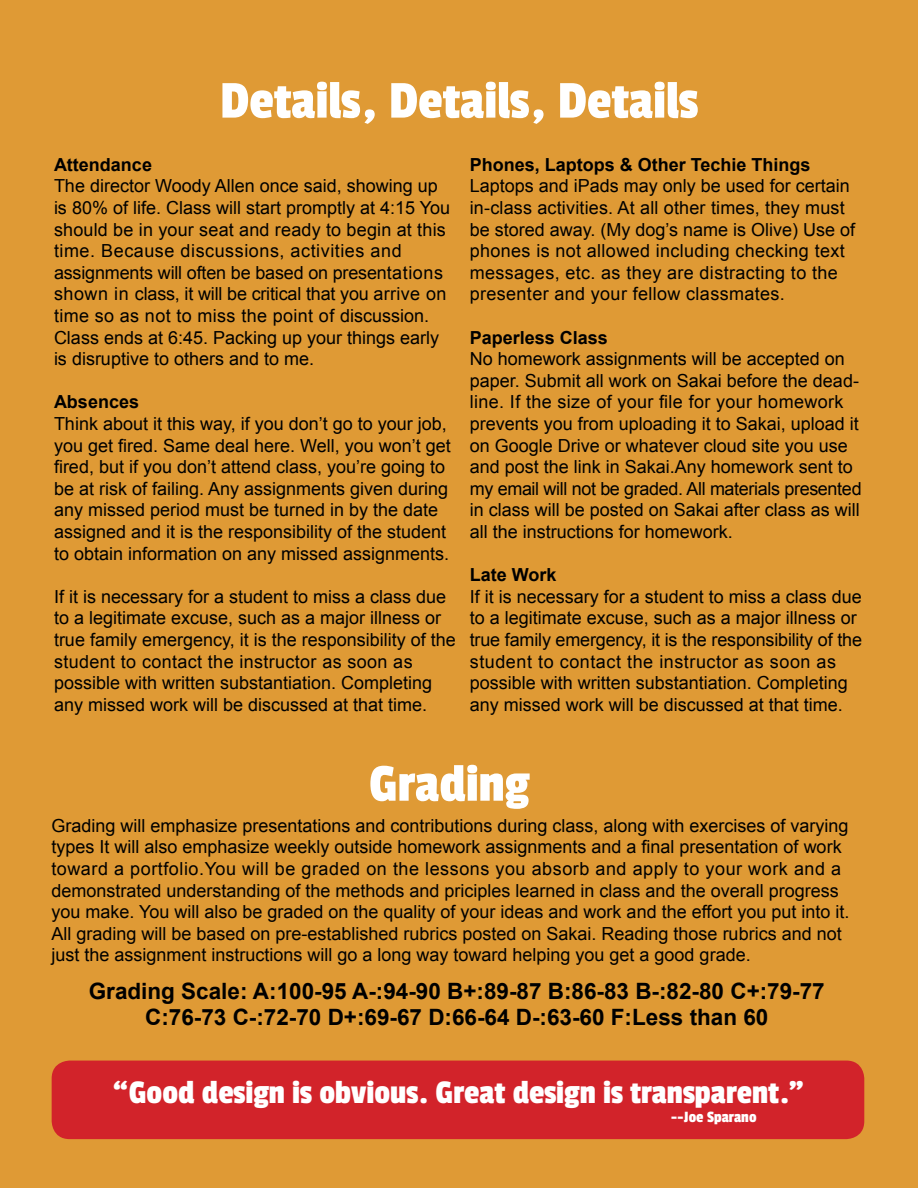
<style>
.page{position:relative;width:918px;height:1188px;background:#df9a35}
.page>*{position:absolute;margin:0;border:0;box-sizing:border-box;transform-origin:0 0}
.t1{font:55.5px "Passion One";color:#fff}
.t2{font:34.5px "Passion One";color:#fff}
.t3{font:700 22.5px/25.5px "Arial";color:#000;text-align:center}
.t4{font:18px/21.6px "Arial";color:#000}
.t5{font:18px/21.6px "Arial";letter-spacing:.02em;color:#000}
.t6{font:700 18px "Arial";color:#000}
.t7{font:16.5px "Passion One";color:#fff}
</style>
<div class="page">
<div style="left:52px;top:1061px;width:812px;height:78px;background:#d2232a;border-radius:18px"></div>
<h1 class="t1" style="left:220px;top:71px;width:479px">Details, Details, Details</h1>
<p class="t6" style="left:54px;top:154px;width:100px">Attendance</p>
<p class="t4" style="left:54px;top:175px;width:398px">The director Woody Allen once said, showing up is 80% of life. Class will start promptly at 4:15 You should be in your seat and ready to begin at this time. Because discussions, activities and assignments will often be based on presentations shown in class, it will be critical that you arrive on time so as not to miss the point of discussion.<br>Class ends at 6:45. Packing up your things early is disruptive to others and to me.</p>
<p class="t6" style="left:54px;top:392px;width:87px">Absences</p>
<p class="t4" style="left:54px;top:413px;width:398px">Think about it this way, if you don’t go to your job, you get fired. Same deal here. Well, you won’t get fired, but if you don’t attend class, you’re going to be at risk of failing. Any assignments given during any missed period must be turned in by the date assigned and it is the responsibility of the student to obtain information on any missed assignments.</p>
<p class="t4" style="left:54px;top:586px;width:403px">If it is necessary for a student to miss a class due to a legitimate excuse, such as a major illness or true family emergency, it is the responsibility of the student to contact the instructor as soon as possible with written substantiation. Completing any missed work will be discussed at that time.</p>
<p class="t6" style="left:470px;top:154px;width:342px">Phones, Laptops &amp; Other Techie Things</p>
<p class="t5" style="left:470px;top:175px;width:387px">Laptops and iPads may only be used for certain in-class activities. At all other times, they must be stored away. (My dog’s name is Olive) Use of phones is not allowed including checking text messages, etc. as they are distracting to the presenter and your fellow classmates.</p>
<p class="t6" style="left:470px;top:327px;width:140px">Paperless Class</p>
<p class="t4" style="left:470px;top:348px;width:394px">No homework assignments will be accepted on paper. Submit all work on Sakai before the dead&shy;line. If the size of your file for your homework prevents you from uploading it to Sakai, upload it on Google Drive or whatever cloud site you use and post the link in Sakai.Any homework sent to my email will not be graded. All materials presented in class will be posted on Sakai after class as will all the instructions for homework.</p>
<p class="t6" style="left:470px;top:565px;width:88px">Late Work</p>
<p class="t4" style="left:470px;top:586px;width:394px">If it is necessary for a student to miss a class due to a legitimate excuse, such as a major illness or true family emergency, it is the responsibility of the student to contact the instructor as soon as possible with written substantiation. Completing any missed work will be discussed at that time.</p>
<h1 class="t1" style="left:369px;top:754px;width:162px">Grading</h1>
<p class="t4" style="left:51px;top:815px;width:800px">Grading will emphasize presentations and contributions during class, along with exercises of varying types It will also emphasize weekly outside homework assignments and a final presentation of work toward a portfolio.You will be graded on the lessons you absorb and apply to your work and a demonstrated understanding of the methods and priciples learned in class and the overall progress you make. You will also be graded on the quality of your ideas and work and the effort you put into it.<br>All grading will be based on pre-established rubrics posted on Sakai. Reading those rubrics and not just the assignment instructions will go a long way toward helping you get a good grade.</p>
<p class="t3" style="left:89px;top:979px;width:738px">Grading Scale: A:100-95 A-:94-90 B+:89-87 B:86-83 B-:82-80 C+:79-77<br>C:76-73 C-:72-70 D+:69-67 D:66-64 D-:63-60 F:Less than 60</p>
<h2 class="t2" style="left:114px;top:1074px;width:692px">“Good design is obvious. Great design is transparent.”</h2>
<p class="t7" style="left:671px;top:1108px;width:87px">--Joe Sparano</p>
</div>
